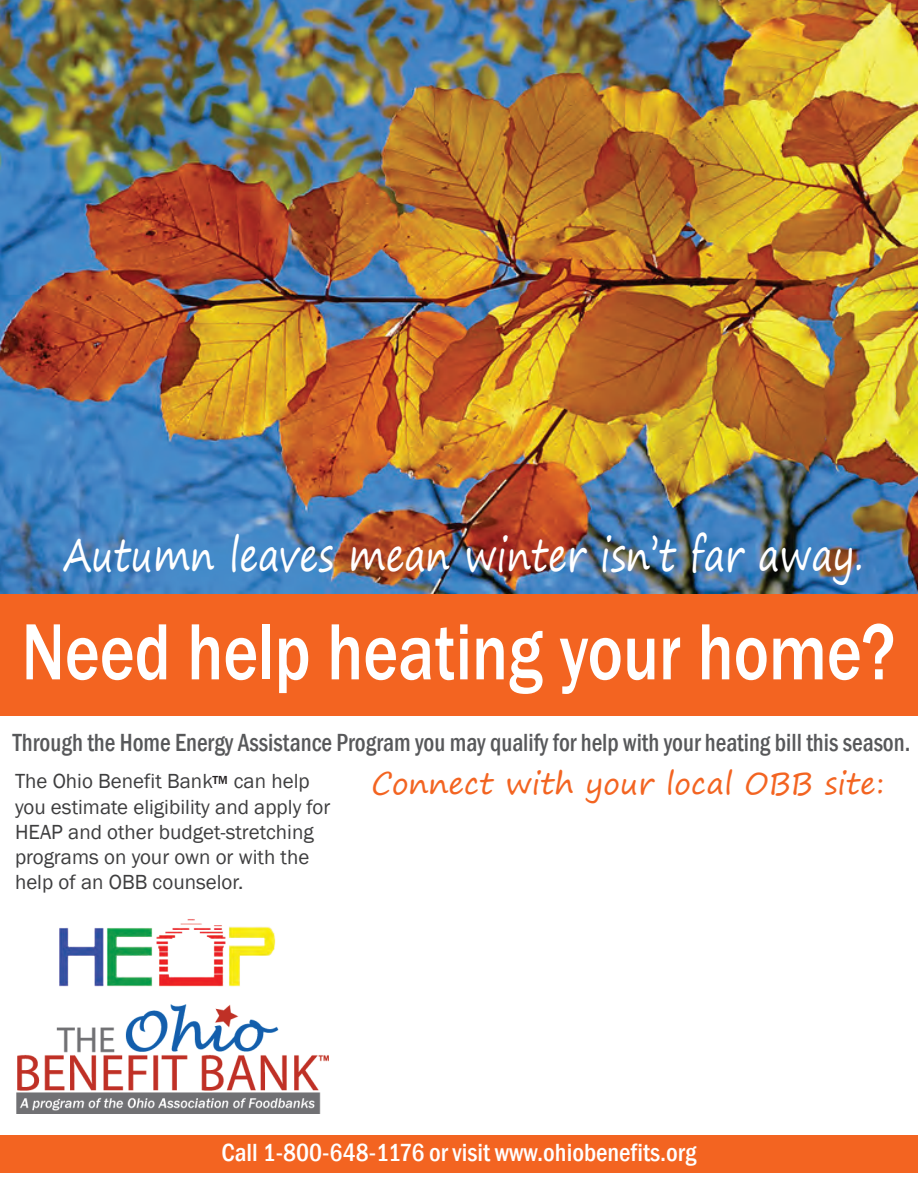
<style>
.page{position:relative;width:918px;height:1188px;background:#fff}
.page>*{position:absolute;margin:0;border:0;box-sizing:border-box;transform-origin:0 0}
.t1{font:500 82.5px "Franklin Gothic";color:#fff;scale:.81 1}
.t2{font:45px "Segoe Print";color:#fff;scale:.81 1}
.t3{font:30px "Segoe Print";color:#f36421}
.t4{font:500 condensed 25.5px "Franklin Gothic";color:#57585a;scale:.93 1}
.t5{font:500 condensed 25.5px "Franklin Gothic";color:#fff}
.t6{font:21px/25.2px "Franklin Gothic";color:#3e3e3f}
.t7{font:500 12px "Franklin Gothic";color:#231f20}
</style>
<div class="page">
<div style="left:0;top:594px;width:918px;height:121px;background:#f36421"></div>
<img style="left:0;top:0;width:918px;height:594px">
<div style="left:0;top:1135px;width:918px;height:38px;background:#f36421"></div>
<img style="left:16px;top:1005px;width:312px;height:108px">
<img style="left:59px;top:919px;width:217px;height:68px">
<h2 class="t2" style="left:63px;top:515px;width:989px">Autumn leaves mean winter isn’t far away.</h2>
<h1 class="t1" style="left:22px;top:601px;width:1080px">Need help heating your home?</h1>
<p class="t4" style="left:13px;top:726px;width:967px">Through the Home Energy Assistance Program you may qualify for help with your heating bill this season.</p>
<p class="t6" style="left:15px;top:769px;width:317px">The Ohio Benefit Bank can help you estimate eligibility and apply for<br>HEAP and other budget-stretching programs on your own or with the help of an OBB counselor.</p>
<p class="t7" style="left:212px;top:772px;width:17px">TM</p>
<h3 class="t3" style="left:372px;top:756px;width:515px">Connect with your local OBB site:</h3>
<p class="t5" style="left:221px;top:1136px;width:477px">Call 1-800-648-1176 or visit www.ohiobenefits.org</p>
</div>
